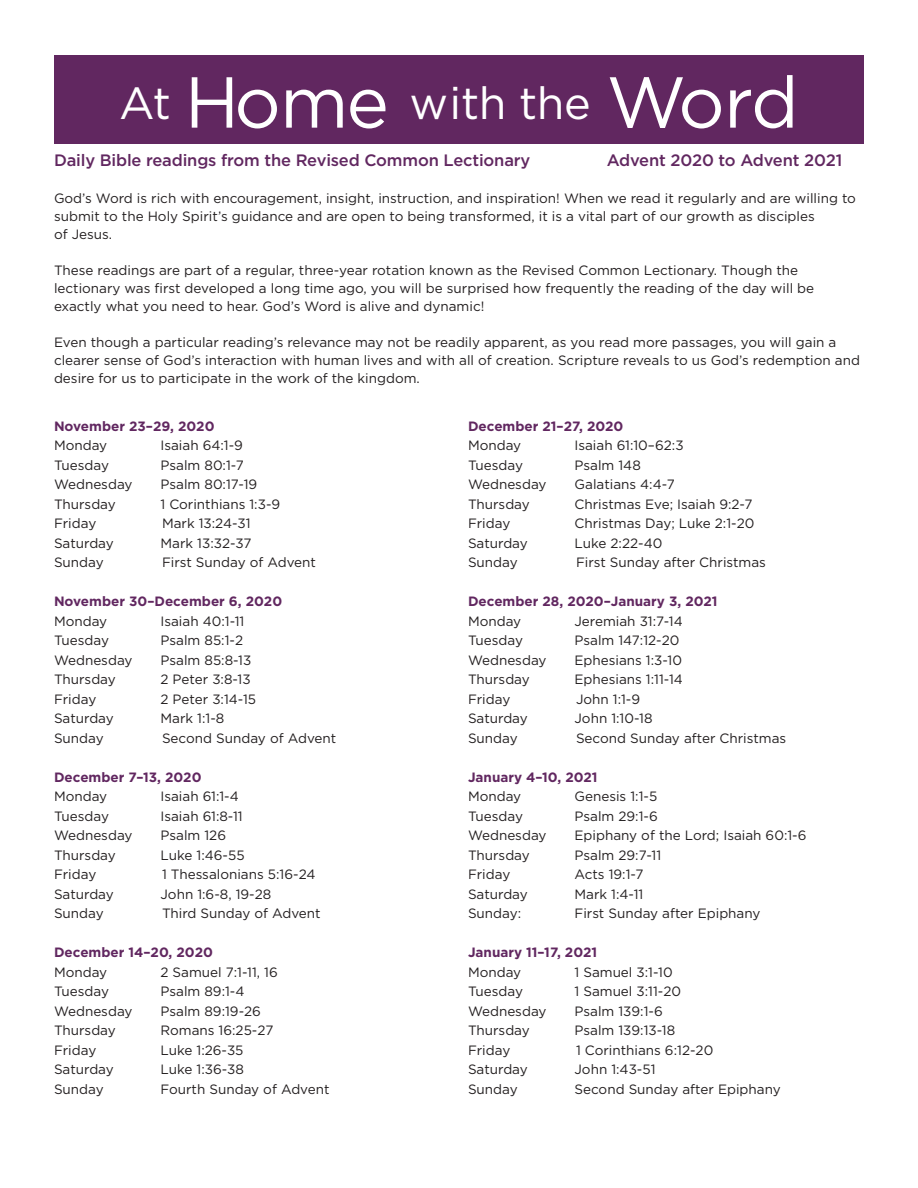
<style>
.page{position:relative;width:918px;height:1188px;background:#fff}
.page>*{position:absolute;margin:0;border:0;box-sizing:border-box;transform-origin:0 0}
.t1{font:45px "Gotham";letter-spacing:-.01em;color:#fff}
.t2{font:500 16.5px "Gotham";letter-spacing:-.01em;color:#612760}
.t3{font:13.5px/18px "Gotham";color:#231f20}
.t4{font:700 13.5px "Gotham";color:#612760}
.s1{font-size:72px}
</style>
<div class="page">
<div style="left:54px;top:56px;width:810px;height:88px;background:#612760"></div>
<p class="t1" style="left:119px;top:74px;width:681px">At <span class="s1">Home</span> with the <span class="s1">Word</span></p>
<p class="t2" style="left:54px;top:150px;width:478px">Daily Bible readings from the Revised Common Lectionary</p>
<p class="t2" style="left:607px;top:150px;width:237px">Advent 2020 to Advent 2021</p>
<p class="t3" style="left:54px;top:189px;width:804px">God’s Word is rich with encouragement, insight, instruction, and inspiration! When we read it regularly and are willing to submit to the Holy Spirit’s guidance and are open to being transformed, it is a vital part of our growth as disciples<br>of Jesus.</p>
<p class="t3" style="left:54px;top:261px;width:762px">These readings are part of a regular, three-year rotation known as the Revised Common Lectionary. Though the lectionary was first developed a long time ago, you will be surprised how frequently the reading of the day will be exactly what you need to hear. God’s Word is alive and dynamic!</p>
<p class="t3" style="left:54px;top:333px;width:808px">Even though a particular reading’s relevance may not be readily apparent, as you read more passages, you will gain a clearer sense of God’s interaction with human lives and with all of creation. Scripture reveals to us God’s redemption and desire for us to participate in the work of the kingdom.</p>
<p class="t4" style="left:54px;top:417px;width:162px">November 23–29, 2020</p>
<p class="t3" style="left:54px;top:436px;width:55px">Monday</p>
<p class="t3" style="left:161px;top:436px;width:84px">Isaiah 64:1-9</p>
<p class="t3" style="left:54px;top:456px;width:57px">Tuesday</p>
<p class="t3" style="left:161px;top:456px;width:85px">Psalm 80:1-7</p>
<p class="t3" style="left:54px;top:475px;width:80px">Wednesday</p>
<p class="t3" style="left:161px;top:475px;width:98px">Psalm 80:17-19</p>
<p class="t3" style="left:54px;top:495px;width:63px">Thursday</p>
<p class="t3" style="left:161px;top:495px;width:121px">1 Corinthians 1:3-9</p>
<p class="t3" style="left:54px;top:514px;width:44px">Friday</p>
<p class="t3" style="left:162px;top:514px;width:90px">Mark 13:24-31</p>
<p class="t3" style="left:54px;top:534px;width:61px">Saturday</p>
<p class="t3" style="left:161px;top:534px;width:93px">Mark 13:32-37</p>
<p class="t3" style="left:54px;top:553px;width:51px">Sunday</p>
<p class="t3" style="left:162px;top:553px;width:156px">First Sunday of Advent</p>
<p class="t4" style="left:54px;top:593px;width:230px">November 30–December 6, 2020</p>
<p class="t3" style="left:54px;top:612px;width:55px">Monday</p>
<p class="t3" style="left:161px;top:612px;width:85px">Isaiah 40:1-11</p>
<p class="t3" style="left:54px;top:631px;width:57px">Tuesday</p>
<p class="t3" style="left:161px;top:631px;width:84px">Psalm 85:1-2</p>
<p class="t3" style="left:54px;top:651px;width:80px">Wednesday</p>
<p class="t3" style="left:161px;top:651px;width:92px">Psalm 85:8-13</p>
<p class="t3" style="left:54px;top:670px;width:63px">Thursday</p>
<p class="t3" style="left:161px;top:670px;width:92px">2 Peter 3:8-13</p>
<p class="t3" style="left:54px;top:690px;width:44px">Friday</p>
<p class="t3" style="left:161px;top:690px;width:97px">2 Peter 3:14-15</p>
<p class="t3" style="left:54px;top:709px;width:61px">Saturday</p>
<p class="t3" style="left:161px;top:709px;width:65px">Mark 1:1-8</p>
<p class="t3" style="left:54px;top:729px;width:51px">Sunday</p>
<p class="t3" style="left:162px;top:729px;width:176px">Second Sunday of Advent</p>
<p class="t4" style="left:54px;top:768px;width:149px">December 7–13, 2020</p>
<p class="t3" style="left:54px;top:787px;width:55px">Monday</p>
<p class="t3" style="left:161px;top:787px;width:80px">Isaiah 61:1-4</p>
<p class="t3" style="left:54px;top:807px;width:57px">Tuesday</p>
<p class="t3" style="left:161px;top:807px;width:84px">Isaiah 61:8-11</p>
<p class="t3" style="left:54px;top:826px;width:80px">Wednesday</p>
<p class="t3" style="left:161px;top:826px;width:67px">Psalm 126</p>
<p class="t3" style="left:54px;top:846px;width:63px">Thursday</p>
<p class="t3" style="left:161px;top:846px;width:86px">Luke 1:46-55</p>
<p class="t3" style="left:54px;top:865px;width:44px">Friday</p>
<p class="t3" style="left:162px;top:865px;width:155px">1 Thessalonians 5:16-24</p>
<p class="t3" style="left:54px;top:885px;width:61px">Saturday</p>
<p class="t3" style="left:161px;top:885px;width:112px">John 1:6-8, 19-28</p>
<p class="t3" style="left:54px;top:904px;width:51px">Sunday</p>
<p class="t3" style="left:162px;top:904px;width:160px">Third Sunday of Advent</p>
<p class="t4" style="left:54px;top:944px;width:160px">December 14–20, 2020</p>
<p class="t3" style="left:54px;top:963px;width:55px">Monday</p>
<p class="t3" style="left:161px;top:963px;width:119px">2 Samuel 7:1-11, 16</p>
<p class="t3" style="left:54px;top:982px;width:57px">Tuesday</p>
<p class="t3" style="left:161px;top:982px;width:86px">Psalm 89:1-4</p>
<p class="t3" style="left:54px;top:1002px;width:80px">Wednesday</p>
<p class="t3" style="left:161px;top:1002px;width:102px">Psalm 89:19-26</p>
<p class="t3" style="left:54px;top:1021px;width:63px">Thursday</p>
<p class="t3" style="left:161px;top:1021px;width:114px">Romans 16:25-27</p>
<p class="t3" style="left:54px;top:1041px;width:44px">Friday</p>
<p class="t3" style="left:161px;top:1041px;width:84px">Luke 1:26-35</p>
<p class="t3" style="left:54px;top:1060px;width:61px">Saturday</p>
<p class="t3" style="left:161px;top:1060px;width:85px">Luke 1:36-38</p>
<p class="t3" style="left:54px;top:1080px;width:51px">Sunday</p>
<p class="t3" style="left:161px;top:1080px;width:171px">Fourth Sunday of Advent</p>
<p class="t4" style="left:468px;top:417px;width:157px">December 21–27, 2020</p>
<p class="t3" style="left:468px;top:436px;width:55px">Monday</p>
<p class="t3" style="left:575px;top:436px;width:111px">Isaiah 61:10–62:3</p>
<p class="t3" style="left:468px;top:456px;width:57px">Tuesday</p>
<p class="t3" style="left:575px;top:456px;width:68px">Psalm 148</p>
<p class="t3" style="left:468px;top:475px;width:80px">Wednesday</p>
<p class="t3" style="left:575px;top:475px;width:102px">Galatians 4:4-7</p>
<p class="t3" style="left:468px;top:495px;width:63px">Thursday</p>
<p class="t3" style="left:575px;top:495px;width:180px">Christmas Eve; Isaiah 9:2-7</p>
<p class="t3" style="left:468px;top:514px;width:44px">Friday</p>
<p class="t3" style="left:575px;top:514px;width:182px">Christmas Day; Luke 2:1-20</p>
<p class="t3" style="left:468px;top:534px;width:61px">Saturday</p>
<p class="t3" style="left:575px;top:534px;width:89px">Luke 2:22-40</p>
<p class="t3" style="left:468px;top:553px;width:51px">Sunday</p>
<p class="t3" style="left:576px;top:553px;width:192px">First Sunday after Christmas</p>
<p class="t4" style="left:468px;top:593px;width:251px">December 28, 2020–January 3, 2021</p>
<p class="t3" style="left:468px;top:612px;width:55px">Monday</p>
<p class="t3" style="left:575px;top:612px;width:110px">Jeremiah 31:7-14</p>
<p class="t3" style="left:468px;top:631px;width:57px">Tuesday</p>
<p class="t3" style="left:575px;top:631px;width:107px">Psalm 147:12-20</p>
<p class="t3" style="left:468px;top:651px;width:80px">Wednesday</p>
<p class="t3" style="left:575px;top:651px;width:109px">Ephesians 1:3-10</p>
<p class="t3" style="left:468px;top:670px;width:63px">Thursday</p>
<p class="t3" style="left:575px;top:670px;width:110px">Ephesians 1:11-14</p>
<p class="t3" style="left:468px;top:690px;width:44px">Friday</p>
<p class="t3" style="left:576px;top:690px;width:66px">John 1:1-9</p>
<p class="t3" style="left:468px;top:709px;width:61px">Saturday</p>
<p class="t3" style="left:575px;top:709px;width:80px">John 1:10-18</p>
<p class="t3" style="left:468px;top:729px;width:51px">Sunday</p>
<p class="t3" style="left:576px;top:729px;width:212px">Second Sunday after Christmas</p>
<p class="t4" style="left:468px;top:768px;width:131px">January 4–10, 2021</p>
<p class="t3" style="left:468px;top:787px;width:55px">Monday</p>
<p class="t3" style="left:575px;top:787px;width:84px">Genesis 1:1-5</p>
<p class="t3" style="left:468px;top:807px;width:57px">Tuesday</p>
<p class="t3" style="left:575px;top:807px;width:85px">Psalm 29:1-6</p>
<p class="t3" style="left:468px;top:826px;width:80px">Wednesday</p>
<p class="t3" style="left:575px;top:826px;width:234px">Epiphany of the Lord; Isaiah 60:1-6</p>
<p class="t3" style="left:468px;top:846px;width:63px">Thursday</p>
<p class="t3" style="left:575px;top:846px;width:88px">Psalm 29:7-11</p>
<p class="t3" style="left:468px;top:865px;width:44px">Friday</p>
<p class="t3" style="left:575px;top:865px;width:71px">Acts 19:1-7</p>
<p class="t3" style="left:468px;top:885px;width:61px">Saturday</p>
<p class="t3" style="left:575px;top:885px;width:70px">Mark 1:4-11</p>
<p class="t3" style="left:468px;top:904px;width:55px">Sunday:</p>
<p class="t3" style="left:575px;top:904px;width:188px">First Sunday after Epiphany</p>
<p class="t4" style="left:468px;top:944px;width:131px">January 11–17, 2021</p>
<p class="t3" style="left:468px;top:963px;width:55px">Monday</p>
<p class="t3" style="left:575px;top:963px;width:100px">1 Samuel 3:1-10</p>
<p class="t3" style="left:468px;top:982px;width:57px">Tuesday</p>
<p class="t3" style="left:575px;top:982px;width:108px">1 Samuel 3:11-20</p>
<p class="t3" style="left:468px;top:1002px;width:80px">Wednesday</p>
<p class="t3" style="left:575px;top:1002px;width:90px">Psalm 139:1-6</p>
<p class="t3" style="left:468px;top:1021px;width:63px">Thursday</p>
<p class="t3" style="left:575px;top:1021px;width:102px">Psalm 139:13-18</p>
<p class="t3" style="left:468px;top:1041px;width:44px">Friday</p>
<p class="t3" style="left:576px;top:1041px;width:139px">1 Corinthians 6:12-20</p>
<p class="t3" style="left:468px;top:1060px;width:61px">Saturday</p>
<p class="t3" style="left:575px;top:1060px;width:83px">John 1:43-51</p>
<p class="t3" style="left:468px;top:1080px;width:51px">Sunday</p>
<p class="t3" style="left:575px;top:1080px;width:208px">Second Sunday after Epiphany</p>
</div>
